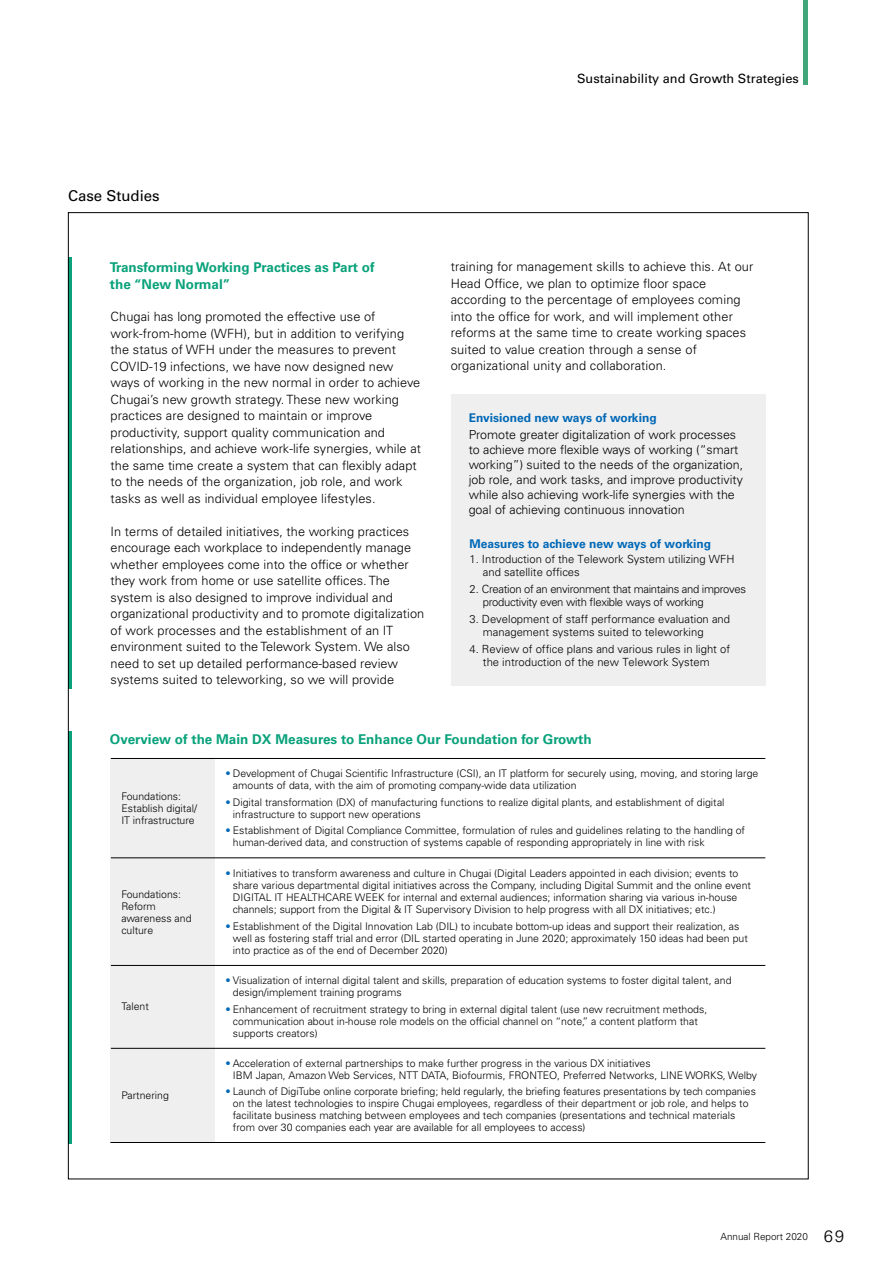
<style>
.page{position:relative;width:893px;height:1263px;background:#fff}
.page>*{position:absolute;margin:0;border:0;box-sizing:border-box;transform-origin:0 0}
.t1{font:15px "Univers LT Std";color:#000}
.t2{font:700 13.5px/16.5px "Univers LT Std";color:#09a27b}
.t3{font:300 12.75px/16.5px "Univers LT Std";letter-spacing:.005em;color:#000}
.t4{font:12.75px "Univers LT Std";color:#000}
.t5{font:300 12.45px/15px "Univers LT Std";color:#000}
.t6{font:700 12px "Univers LT Std";color:#0068b7}
.t7{font:300 11.25px/12.8px "Univers LT Std";color:#000}
.t8{font:300 11.25px/12.8px "Univers LT Std";letter-spacing:-.03em;color:#000}
.t9{font:300 10.5px/12px "Univers LT Std";color:#000}
.t10{font:300 9.9px "Univers LT Std";color:#000}
.s1{color:#0068b7}
.s2{font-size:16.5px}
</style>
<div class="page">
<hr style="left:68px;top:258px;width:3px;height:431px;background:#09a27b">
<hr style="left:68px;top:731px;width:3px;height:413px;background:#09a27b">
<div style="left:110px;top:758px;width:105px;height:384px;background:#efefef"></div>
<hr style="left:111px;top:1048px;width:654px;height:1px;background:#000">
<hr style="left:111px;top:965px;width:654px;height:1px;background:#000">
<hr style="left:111px;top:857px;width:654px;height:1px;background:#000">
<hr style="left:110px;top:1142px;width:655px;height:1px;background:#000">
<hr style="left:111px;top:758px;width:654px;height:1px;background:#000">
<div style="left:451px;top:394px;width:314px;height:291px;background:#efefef"></div>
<hr style="left:804px;top:0;width:4px;height:85px;background:#41a77b">
<p class="t4" style="left:577px;top:71px;width:223px">Sustainability and Growth Strategies</p>
<h1 class="t1" style="left:68px;top:186px;width:93px">Case Studies</h1>
<p class="t2" style="left:110px;top:259px;width:266px">Transforming Working Practices as Part of the “New Normal”</p>
<p class="t3" style="left:111px;top:308px;width:312px">Chugai has long promoted the effective use of work-from-home (WFH), but in addition to verifying the status of WFH under the measures to prevent COVID-19 infections, we have now designed new ways of working in the new normal in order to achieve Chugai’s new growth strategy. These new working practices are designed to maintain or improve productivity, support quality communication and relationships, and achieve work-life synergies, while at the same time create a system that can flexibly adapt to the needs of the organization, job role, and work tasks as well as individual employee lifestyles.</p>
<p class="t3" style="left:111px;top:523px;width:315px">In terms of detailed initiatives, the working practices encourage each workplace to independently manage whether employees come into the office or whether they work from home or use satellite offices. The system is also designed to improve individual and organizational productivity and to promote digitalization of work processes and the establishment of an IT environment suited to the Telework System. We also need to set up detailed performance-based review systems suited to teleworking, so we will provide</p>
<p class="t3" style="left:451px;top:259px;width:304px">training for management skills to achieve this. At our Head Office, we plan to optimize floor space according to the percentage of employees coming into the office for work, and will implement other reforms at the same time to create working spaces suited to value creation through a sense of organizational unity and collaboration.</p>
<p class="t6" style="left:469px;top:410px;width:189px">Envisioned new ways of working</p>
<p class="t5" style="left:469px;top:427px;width:276px">Promote greater digitalization of work processes to achieve more flexible ways of working (“smart working”) suited to the needs of the organization, job role, and work tasks, and improve productivity while also achieving work-life synergies with the goal of achieving continuous innovation</p>
<p class="t6" style="left:469px;top:537px;width:243px">Measures to achieve new ways of working</p>
<p class="t7" style="left:483px;top:553px;width:253px;text-indent:-14px">1. Introduction of the Telework System utilizing WFH and satellite offices</p>
<p class="t8" style="left:483px;top:583px;width:265px;text-indent:-14px">2. Creation of an environment that maintains and improves productivity even with flexible ways of working</p>
<p class="t7" style="left:483px;top:613px;width:249px;text-indent:-14px">3. Development of staff performance evaluation and management systems suited to teleworking</p>
<p class="t7" style="left:483px;top:643px;width:249px;text-indent:-14px">4. Review of office plans and various rules in light of the introduction of the new Telework System</p>
<p class="t2" style="left:110px;top:731px;width:483px">Overview of the Main DX Measures to Enhance Our Foundation for Growth</p>
<p class="t9" style="left:121px;top:791px;width:77px">Foundations:<br>Establish digital/<br>IT infrastructure</p>
<p class="t9" style="left:121px;top:888px;width:72px">Foundations:<br>Reform awareness and culture</p>
<p class="t9" style="left:121px;top:1000px;width:29px">Talent</p>
<p class="t9" style="left:121px;top:1089px;width:49px">Partnering</p>
<p class="t9" style="left:233px;top:768px;width:527px;text-indent:-7px"><span class="s1">•</span> Development of Chugai Scientific Infrastructure (CSI), an IT platform for securely using, moving, and storing large amounts of data, with the aim of promoting company-wide data utilization</p>
<p class="t9" style="left:233px;top:796px;width:493px;text-indent:-7px"><span class="s1">•</span> Digital transformation (DX) of manufacturing functions to realize digital plants, and establishment of digital infrastructure to support new operations</p>
<p class="t9" style="left:233px;top:825px;width:514px;text-indent:-7px"><span class="s1">•</span> Establishment of Digital Compliance Committee, formulation of rules and guidelines relating to the handling of human-derived data, and construction of systems capable of responding appropriately in line with risk</p>
<p class="t9" style="left:233px;top:867px;width:520px;text-indent:-7px"><span class="s1">•</span> Initiatives to transform awareness and culture in Chugai (Digital Leaders appointed in each division; events to share various departmental digital initiatives across the Company, including Digital Summit and the online event DIGITAL IT HEALTHCARE WEEK for internal and external audiences; information sharing via various in-house channels; support from the Digital &amp; IT Supervisory Division to help progress with all DX initiatives; etc.)</p>
<p class="t9" style="left:233px;top:920px;width:516px;text-indent:-7px"><span class="s1">•</span> Establishment of the Digital Innovation Lab (DIL) to incubate bottom-up ideas and support their realization, as well as fostering staff trial and error (DIL started operating in June 2020; approximately 150 ideas had been put into practice as of the end of December 2020)</p>
<p class="t9" style="left:233px;top:974px;width:500px;text-indent:-7px"><span class="s1">•</span> Visualization of internal digital talent and skills, preparation of education systems to foster digital talent, and design/implement training programs</p>
<p class="t9" style="left:233px;top:1003px;width:476px;text-indent:-7px"><span class="s1">•</span> Enhancement of recruitment strategy to bring in external digital talent (use new recruitment methods, communication about in-house role models on the official channel on “note,” a content platform that supports creators)</p>
<p class="t9" style="left:233px;top:1057px;width:526px;text-indent:-7px"><span class="s1">•</span> Acceleration of external partnerships to make further progress in the various DX initiatives<br>IBM Japan, Amazon Web Services, NTT DATA, Biofourmis, FRONTEO, Preferred Networks, LINE WORKS, Welby</p>
<p class="t9" style="left:233px;top:1086px;width:524px;text-indent:-7px"><span class="s1">•</span> Launch of DigiTube online corporate briefing; held regularly, the briefing features presentations by tech companies on the latest technologies to inspire Chugai employees, regardless of their department or job role, and helps to facilitate business matching between employees and tech companies (presentations and technical materials from over 30 companies each year are available for all employees to access)</p>
<p class="t10" style="left:720px;top:1231px;width:125px">Annual Report 2020 <span class="s2">69</span></p>
</div>
